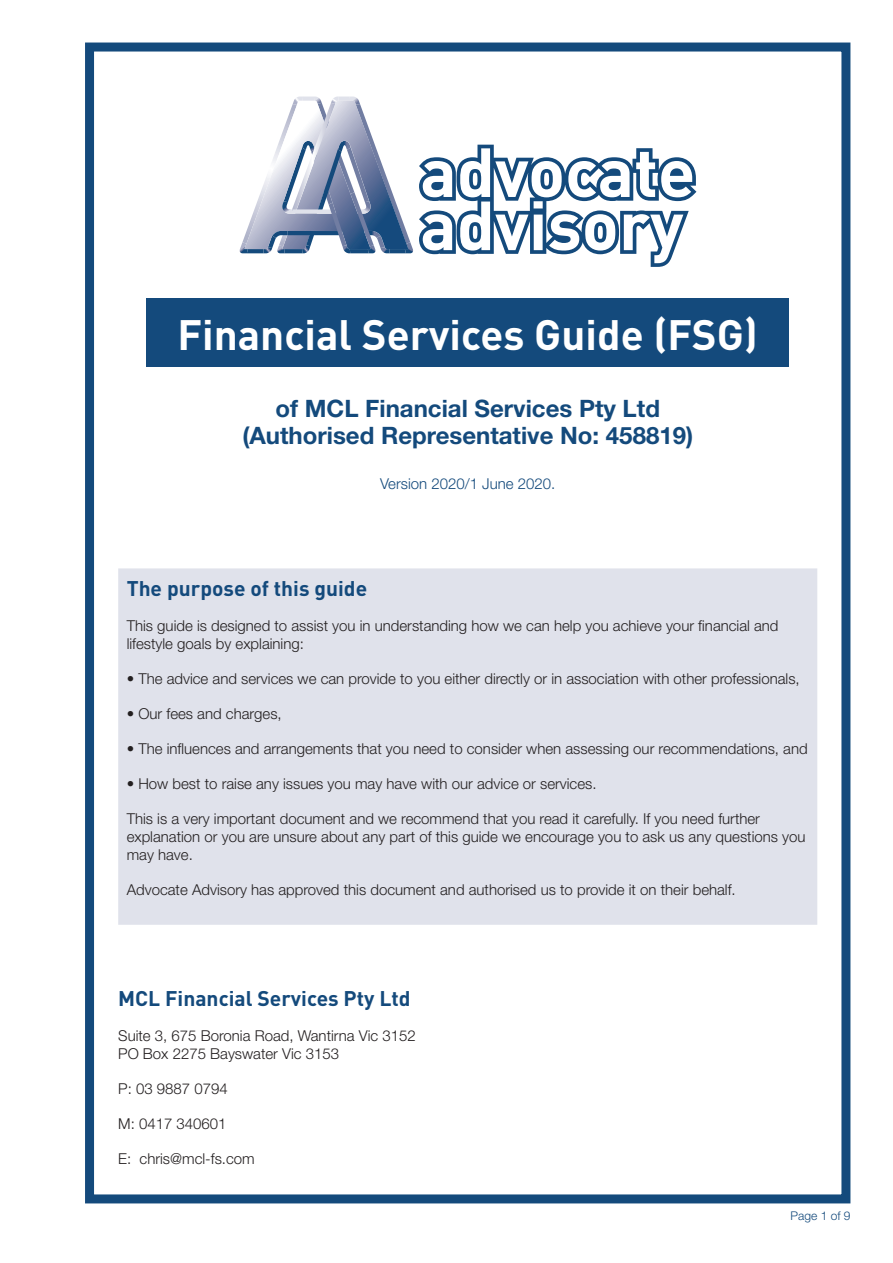
<style>
.page{position:relative;width:893px;height:1263px;background:#fff}
.page>*{position:absolute;margin:0;border:0;box-sizing:border-box;transform-origin:0 0}
.t1{font:700 42px "DIN";color:#fff}
.t2{font:700 24px/27px "Helvetica Neue";color:#144a7c;text-align:center}
.t3{font:700 21px "DIN";color:#144a7c}
.t4{font:300 15px/18px "Helvetica Neue";color:#231f20}
.t5{font:300 15px "Helvetica Neue";color:#144a7c}
.t6{font:300 12px "Helvetica Neue";color:#144a7c}
</style>
<div class="page">
<div style="left:85px;top:43px;width:765px;height:1160px;border:9px solid #144a7c"></div>
<svg style="left:239px;top:97px;width:457px;height:170px"></svg>
<div style="left:147px;top:298px;width:642px;height:69px;background:#144a7c"></div>
<div style="left:118px;top:568px;width:699px;height:357px;background:#e0e2eb"></div>
<h1 class="t1" style="left:177px;top:307px;width:582px">Financial Services Guide (FSG)</h1>
<h2 class="t2" style="left:242px;top:394px;width:452px">of MCL Financial Services Pty Ltd (Authorised Representative No: 458819)</h2>
<p class="t5" style="left:380px;top:474px;width:177px">Version 2020/1 June 2020.</p>
<h3 class="t3" style="left:127px;top:574px;width:242px">The purpose of this guide</h3>
<p class="t4" style="left:127px;top:616px;width:653px">This guide is designed to assist you in understanding how we can help you achieve your financial and lifestyle goals by explaining:</p>
<p class="t4" style="left:127px;top:669px;width:674px">• The advice and services we can provide to you either directly or in association with other professionals,</p>
<p class="t4" style="left:127px;top:704px;width:157px">• Our fees and charges,</p>
<p class="t4" style="left:127px;top:739px;width:682px">• The influences and arrangements that you need to consider when assessing our recommendations, and</p>
<p class="t4" style="left:127px;top:774px;width:471px">• How best to raise any issues you may have with our advice or services.</p>
<p class="t4" style="left:127px;top:809px;width:680px">This is a very important document and we recommend that you read it carefully. If you need further explanation or you are unsure about any part of this guide we encourage you to ask us any questions you may have.</p>
<p class="t4" style="left:127px;top:880px;width:611px">Advocate Advisory has approved this document and authorised us to provide it on their behalf.</p>
<h3 class="t3" style="left:118px;top:985px;width:294px">MCL Financial Services Pty Ltd</h3>
<p class="t4" style="left:118px;top:1026px;width:299px">Suite 3, 675 Boronia Road, Wantirna Vic 3152<br>PO Box 2275 Bayswater Vic 3153</p>
<p class="t4" style="left:118px;top:1079px;width:111px">P: 03 9887 0794</p>
<p class="t4" style="left:118px;top:1114px;width:110px">M: 0417 340601</p>
<p class="t4" style="left:118px;top:1149px;width:138px">E: chris@mcl-fs.com</p>
<p class="t6" style="left:791px;top:1209px;width:61px">Page 1 of 9</p>
</div>
